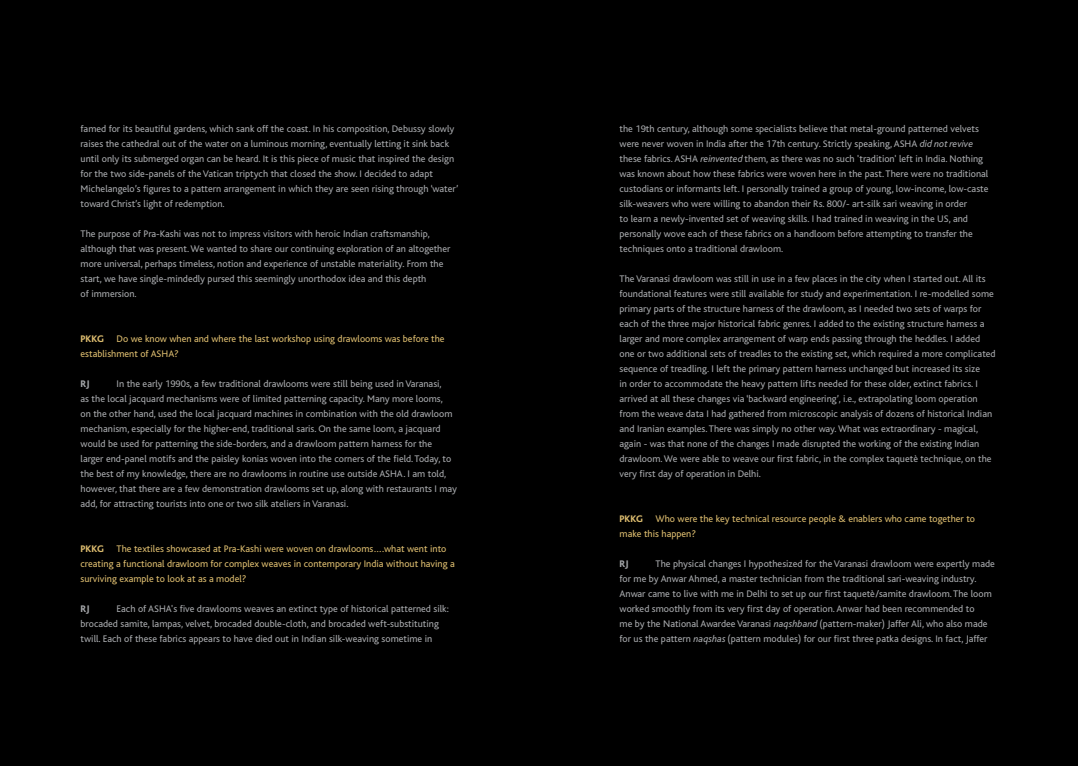
<style>
.page{position:relative;width:1078px;height:766px;background:#fff}
.page>*{position:absolute;margin:0;border:0;box-sizing:border-box;transform-origin:0 0}
.t1{font:10px/15px "Bliss";color:#a7a9ac}
.t2{font:10px/15px "Bliss";color:#dbbb6e}
.t3{font:800 10px "Bliss";color:#a7a9ac}
.s1{font-weight:800}
.s2{font-style:italic}
</style>
<div class="page">
<div style="left:0;top:0;width:1077px;height:765px;background:#000"></div>
<p class="t1" style="left:81px;top:121px;width:379px">famed for its beautiful gardens, which sank off the coast. In his composition, Debussy slowly raises the cathedral out of the water on a luminous morning, eventually letting it sink back until only its submerged organ can be heard. It is this piece of music that inspired the design for the two side-panels of the Vatican triptych that closed the show. I decided to adapt Michelangelo’s figures to a pattern arrangement in which they are seen rising through ‘water’ toward Christ’s light of redemption.</p>
<p class="t1" style="left:81px;top:226px;width:371px">The purpose of Pra-Kashi was not to impress visitors with heroic Indian craftsmanship, although that was present. We wanted to share our continuing exploration of an altogether more universal, perhaps timeless, notion and experience of unstable materiality. From the start, we have single-mindedly pursed this seemingly unorthodox idea and this depth<br>of immersion.</p>
<p class="t2" style="left:81px;top:331px;width:365px"><span class="s1">PKKG</span> Do we know when and where the last workshop using drawlooms was before the establishment of ASHA?</p>
<p class="t3" style="left:81px;top:378px;width:11px">RJ</p>
<p class="t1" style="left:81px;top:376px;width:378px;text-indent:36px">In the early 1990s, a few traditional drawlooms were still being used in Varanasi,<br>as the local jacquard mechanisms were of limited patterning capacity. Many more looms,<br>on the other hand, used the local jacquard machines in combination with the old drawloom mechanism, especially for the higher-end, traditional saris. On the same loom, a jacquard would be used for patterning the side-borders, and a drawloom pattern harness for the larger end-panel motifs and the paisley konias woven into the corners of the field. Today, to the best of my knowledge, there are no drawlooms in routine use outside ASHA. I am told, however, that there are a few demonstration drawlooms set up, along with restaurants I may add, for attracting tourists into one or two silk ateliers in Varanasi.</p>
<p class="t2" style="left:81px;top:541px;width:375px"><span class="s1">PKKG</span> The textiles showcased at Pra-Kashi were woven on drawlooms….what went into creating a functional drawloom for complex weaves in contemporary India without having a surviving example to look at as a model?</p>
<p class="t3" style="left:81px;top:603px;width:11px">RJ</p>
<p class="t1" style="left:81px;top:601px;width:370px;text-indent:36px">Each of ASHA's five drawlooms weaves an extinct type of historical patterned silk: brocaded samite, lampas, velvet, brocaded double-cloth, and brocaded weft-substituting twill. Each of these fabrics appears to have died out in Indian silk-weaving sometime in</p>
<p class="t1" style="left:619px;top:121px;width:370px">the 19th century, although some specialists believe that metal-ground patterned velvets were never woven in India after the 17th century. Strictly speaking, ASHA <span class="s2">did not revive </span>these fabrics. ASHA <span class="s2">reinvented</span> them, as there was no such 'tradition' left in India. Nothing was known about how these fabrics were woven here in the past. There were no traditional custodians or informants left. I personally trained a group of young, low-income, low-caste silk-weavers who were willing to abandon their Rs. 800/- art-silk sari weaving in order<br>to learn a newly-invented set of weaving skills. I had trained in weaving in the US, and personally wove each of these fabrics on a handloom before attempting to transfer the techniques onto a traditional drawloom.</p>
<p class="t1" style="left:619px;top:271px;width:377px">The Varanasi drawloom was still in use in a few places in the city when I started out. All its foundational features were still available for study and experimentation. I re-modelled some primary parts of the structure harness of the drawloom, as I needed two sets of warps for each of the three major historical fabric genres. I added to the existing structure harness a larger and more complex arrangement of warp ends passing through the heddles. I added one or two additional sets of treadles to the existing set, which required a more complicated sequence of treadling. I left the primary pattern harness unchanged but increased its size<br>in order to accommodate the heavy pattern lifts needed for these older, extinct fabrics. I arrived at all these changes via ‘backward engineering’, i.e., extrapolating loom operation from the weave data I had gathered from microscopic analysis of dozens of historical Indian and Iranian examples. There was simply no other way. What was extraordinary - magical, again - was that none of the changes I made disrupted the working of the existing Indian drawloom. We were able to weave our first fabric, in the complex taquetè technique, on the very first day of operation in Delhi.</p>
<p class="t2" style="left:619px;top:511px;width:357px"><span class="s1">PKKG</span> Who were the key technical resource people &amp; enablers who came together to make this happen?</p>
<p class="t3" style="left:619px;top:558px;width:11px">RJ</p>
<p class="t1" style="left:619px;top:556px;width:377px;text-indent:36px">The physical changes I hypothesized for the Varanasi drawloom were expertly made for me by Anwar Ahmed, a master technician from the traditional sari-weaving industry.<br>Anwar came to live with me in Delhi to set up our first taquetè/samite drawloom. The loom worked smoothly from its very first day of operation. Anwar had been recommended to<br>me by the National Awardee Varanasi <span class="s2">naqshband</span> (pattern-maker) Jaffer Ali, who also made for us the pattern <span class="s2">naqshas</span> (pattern modules) for our first three patka designs. In fact, Jaffer</p>
</div>
